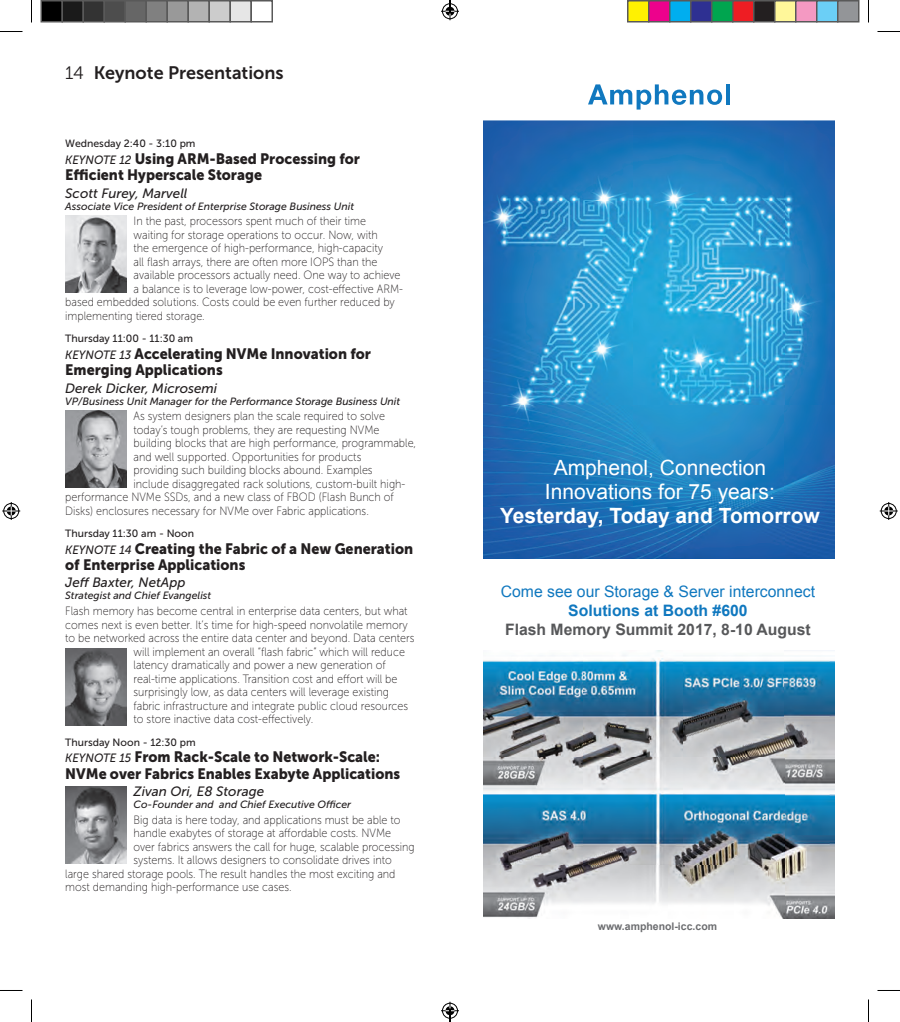
<style>
.page{position:relative;width:900px;height:1022px;background:#fff}
.page>*{position:absolute;margin:0;border:0;box-sizing:border-box;transform-origin:0 0}
.t1{font:21px/24px "Arial";color:#fff;text-align:center}
.t2{font:700 21px "Arial";color:#fff}
.t3{font:18px "Museo Sans 700";color:#231f20}
.t4{font:15.75px "Arial";color:#1078bf}
.t5{font:700 15.75px "Arial";color:#57585a}
.t6{font:700 15.75px "Arial";color:#1078bf}
.t7{font:15px/16.5px "Museo Sans 900";color:#231f20;scale:.95 1}
.t8{font:italic 13.5px "Museo Sans 500";color:#231f20}
.t9{font:12px "Museo Sans 100";color:#231f20;scale:.9 1}
.t10{font:italic 10.5px "Museo Sans 500";color:#231f20}
.t11{font:10.5px "Museo Sans 500";color:#231f20}
.t12{font:700 10.5px "Arial";color:#6c6d70}
.s1{font-family:"Museo Sans 300"}
.s2{font-family:"Museo Sans 500";font-style:italic;font-size:12px}
</style>
<div class="page">
<img style="left:65px;top:410px;width:62px;height:77px">
<img style="left:65px;top:648px;width:62px;height:77px">
<img style="left:65px;top:786px;width:62px;height:77px">
<img style="left:65px;top:215px;width:62px;height:77px">
<img style="left:484px;top:120px;width:350px;height:439px">
<svg style="left:588px;top:84px;width:142px;height:26px"></svg>
<hr style="left:726px;top:84px;width:4px;height:20px;background:#1078bf">
<img style="left:484px;top:651px;width:350px;height:267px">
<svg style="left:0;top:31px;width:22px;height:1px"></svg>
<svg style="left:878px;top:31px;width:22px;height:1px"></svg>
<svg style="left:0;top:990px;width:22px;height:1px"></svg>
<svg style="left:878px;top:990px;width:22px;height:1px"></svg>
<svg style="left:31px;top:0;width:1px;height:22px"></svg>
<svg style="left:31px;top:999px;width:1px;height:23px"></svg>
<svg style="left:868px;top:0;width:1px;height:22px"></svg>
<svg style="left:868px;top:999px;width:1px;height:23px"></svg>
<svg style="left:2px;top:502px;width:18px;height:18px"></svg>
<svg style="left:880px;top:502px;width:18px;height:18px"></svg>
<div style="left:41px;top:1px;width:21px;height:21px;background:#000"></div>
<div style="left:40px;top:0;width:23px;height:22px;border:2px solid #595959"></div>
<div style="left:62px;top:1px;width:21px;height:21px;background:#1a1a1a"></div>
<div style="left:62px;top:0;width:22px;height:22px;border:2px solid #595959"></div>
<div style="left:83px;top:1px;width:21px;height:21px;background:#333"></div>
<div style="left:82px;top:0;width:23px;height:22px;border:2px solid #595959"></div>
<div style="left:104px;top:1px;width:21px;height:21px;background:#4d4d4d"></div>
<div style="left:104px;top:0;width:22px;height:22px;border:2px solid #595959"></div>
<div style="left:125px;top:1px;width:21px;height:21px;background:#666"></div>
<div style="left:124px;top:0;width:23px;height:22px;border:2px solid #595959"></div>
<div style="left:146px;top:1px;width:21px;height:21px;background:#808080"></div>
<div style="left:146px;top:0;width:22px;height:22px;border:2px solid #595959"></div>
<div style="left:167px;top:1px;width:21px;height:21px;background:#999"></div>
<div style="left:166px;top:0;width:23px;height:22px;border:2px solid #595959"></div>
<div style="left:188px;top:1px;width:21px;height:21px;background:#b3b3b3"></div>
<div style="left:188px;top:0;width:22px;height:22px;border:2px solid #595959"></div>
<div style="left:209px;top:1px;width:21px;height:21px;background:#ccc"></div>
<div style="left:208px;top:0;width:23px;height:22px;border:2px solid #595959"></div>
<div style="left:230px;top:1px;width:21px;height:21px;background:#e6e6e6"></div>
<div style="left:230px;top:0;width:22px;height:22px;border:2px solid #595959"></div>
<div style="left:250px;top:0;width:23px;height:22px;border:2px solid #595959"></div>
<div style="left:628px;top:1px;width:21px;height:21px;background:#fff101"></div>
<div style="left:627px;top:0;width:23px;height:22px;border:2px solid #595959"></div>
<div style="left:649px;top:1px;width:21px;height:21px;background:#ed028c"></div>
<div style="left:648px;top:0;width:22px;height:22px;border:2px solid #595959"></div>
<div style="left:670px;top:1px;width:21px;height:21px;background:#00aeef"></div>
<div style="left:669px;top:0;width:23px;height:22px;border:2px solid #595959"></div>
<div style="left:691px;top:1px;width:21px;height:21px;background:#2e3092"></div>
<div style="left:690px;top:0;width:22px;height:22px;border:2px solid #595959"></div>
<div style="left:712px;top:1px;width:21px;height:21px;background:#00a54f"></div>
<div style="left:711px;top:0;width:23px;height:22px;border:2px solid #595959"></div>
<div style="left:733px;top:1px;width:21px;height:21px;background:#ee1d23"></div>
<div style="left:732px;top:0;width:22px;height:22px;border:2px solid #595959"></div>
<div style="left:754px;top:1px;width:21px;height:21px;background:#231f20"></div>
<div style="left:753px;top:0;width:23px;height:22px;border:2px solid #595959"></div>
<div style="left:775px;top:1px;width:21px;height:21px;background:#fff79a"></div>
<div style="left:774px;top:0;width:22px;height:22px;border:2px solid #595959"></div>
<div style="left:796px;top:1px;width:21px;height:21px;background:#f499c2"></div>
<div style="left:795px;top:0;width:23px;height:22px;border:2px solid #595959"></div>
<div style="left:817px;top:1px;width:21px;height:21px;background:#6bcff6"></div>
<div style="left:816px;top:0;width:22px;height:22px;border:2px solid #595959"></div>
<div style="left:838px;top:1px;width:21px;height:21px;background:#939598"></div>
<div style="left:837px;top:0;width:23px;height:22px;border:2px solid #595959"></div>
<svg style="left:441px;top:0;width:18px;height:20px"></svg>
<svg style="left:441px;top:1001px;width:18px;height:21px"></svg>
<h2 class="t3" style="left:65px;top:63px;width:220px"><span class="s1">14</span> Keynote Presentations</h2>
<p class="t11" style="left:65px;top:138px;width:132px">Wednesday 2:40 - 3:10 pm</p>
<p class="t7" style="left:65px;top:150px;width:312px"><span class="s2">Keynote 12</span> Using ARM-Based Processing for<br>Efficient Hyperscale Storage</p>
<p class="t8" style="left:65px;top:185px;width:124px">Scott Furey, Marvell</p>
<p class="t10" style="left:65px;top:200px;width:290px">Associate Vice President of Enterprise Storage Business Unit</p>
<p class="t9" style="left:134px;top:215px;width:260px">In the past, processors spent much of their time</p>
<p class="t9" style="left:134px;top:228px;width:273px">waiting for storage operations to occur. Now, with</p>
<p class="t9" style="left:134px;top:242px;width:279px">the emergence of high-performance, high-capacity</p>
<p class="t9" style="left:134px;top:255px;width:272px">all flash arrays, there are often more IOPS than the</p>
<p class="t9" style="left:134px;top:269px;width:298px">available processors actually need. One way to achieve</p>
<p class="t9" style="left:134px;top:282px;width:301px">a balance is to leverage low-power, cost-effective ARM-</p>
<p class="t9" style="left:65px;top:296px;width:368px">based embedded solutions. Costs could be even further reduced by</p>
<p class="t9" style="left:65px;top:309px;width:157px">implementing tiered storage.</p>
<p class="t11" style="left:65px;top:333px;width:129px">Thursday 11:00 - 11:30 am</p>
<p class="t7" style="left:65px;top:345px;width:323px"><span class="s2">Keynote 13</span> Accelerating NVMe Innovation for<br>Emerging Applications</p>
<p class="t8" style="left:65px;top:380px;width:154px">Derek Dicker, Microsemi</p>
<p class="t10" style="left:65px;top:395px;width:337px">VP/Business Unit Manager for the Performance Storage Business Unit</p>
<p class="t9" style="left:134px;top:410px;width:281px">As system designers plan the scale required to solve</p>
<p class="t9" style="left:134px;top:423px;width:275px">today’s tough problems, they are requesting NVMe</p>
<p class="t9" style="left:134px;top:437px;width:316px">building blocks that are high performance, programmable,</p>
<p class="t9" style="left:134px;top:450px;width:255px">and well supported. Opportunities for products</p>
<p class="t9" style="left:134px;top:464px;width:267px">providing such building blocks abound. Examples</p>
<p class="t9" style="left:134px;top:477px;width:304px">include disaggregated rack solutions, custom-built high-</p>
<p class="t9" style="left:65px;top:491px;width:367px">performance NVMe SSDs, and a new class of FBOD (Flash Bunch of</p>
<p class="t9" style="left:65px;top:504px;width:339px">Disks) enclosures necessary for NVMe over Fabric applications.</p>
<p class="t11" style="left:65px;top:528px;width:130px">Thursday 11:30 am - Noon</p>
<p class="t7" style="left:65px;top:540px;width:368px"><span class="s2">Keynote 14</span> Creating the Fabric of a N ew Generation of Enterprise Applications</p>
<p class="t8" style="left:65px;top:575px;width:122px">Jeff Baxter, NetApp</p>
<p class="t10" style="left:65px;top:590px;width:148px">Strategist and Chief Evangelist</p>
<p class="t9" style="left:65px;top:604px;width:382px">Flash memory has become central in enterprise data centers, but what</p>
<p class="t9" style="left:65px;top:618px;width:382px">comes next is even better. It’s time for high-speed nonvolatile memory</p>
<p class="t9" style="left:65px;top:631px;width:390px">to be networked across the entire data center and beyond. Data centers</p>
<p class="t9" style="left:134px;top:645px;width:303px">will implement an overall “flash fabric” which will reduce</p>
<p class="t9" style="left:134px;top:658px;width:282px">latency dramatically and power a new generation of</p>
<p class="t9" style="left:134px;top:672px;width:295px">real-time applications. Transition cost and effort will be</p>
<p class="t9" style="left:134px;top:685px;width:285px">surprisingly low, as data centers will leverage existing</p>
<p class="t9" style="left:134px;top:699px;width:307px">fabric infrastructure and integrate public cloud resources</p>
<p class="t9" style="left:134px;top:712px;width:201px">to store inactive data cost-effectively.</p>
<p class="t11" style="left:65px;top:736px;width:132px">Thursday Noon - 12:30 pm</p>
<p class="t7" style="left:65px;top:748px;width:354px"><span class="s2">Keynote 15</span> From Rack-Scale to N etwork-Scale:<br>NVMe over Fabrics Enables Exabyte Applications</p>
<p class="t8" style="left:134px;top:783px;width:132px">Zivan Ori, E8 Storage</p>
<p class="t10" style="left:134px;top:798px;width:219px">Co-Founder and and Chief Executive Officer</p>
<p class="t9" style="left:134px;top:813px;width:298px">Big data is here today, and applications must be able to</p>
<p class="t9" style="left:134px;top:826px;width:288px">handle exabytes of storage at affordable costs. NVMe</p>
<p class="t9" style="left:134px;top:840px;width:314px">over fabrics answers the call for huge, scalable processing</p>
<p class="t9" style="left:134px;top:853px;width:288px">systems. It allows designers to consolidate drives into</p>
<p class="t9" style="left:65px;top:867px;width:368px">large shared storage pools. The result handles the most exciting and</p>
<p class="t9" style="left:65px;top:880px;width:253px">most demanding high-performance use cases.</p>
<h1 class="t1" style="left:545px;top:456px;width:231px">Amphenol, Connection<br>Innovations for 75 years:</h1>
<h1 class="t2" style="left:500px;top:502px;width:321px">Yesterday, Today and Tomorrow</h1>
<h3 class="t4" style="left:501px;top:581px;width:316px">Come see our Storage &amp; Server interconnect</h3>
<h3 class="t6" style="left:568px;top:600px;width:181px">Solutions at Booth #600</h3>
<h3 class="t5" style="left:505px;top:619px;width:307px">Flash Memory Summit 2017, 8-10 August</h3>
<p class="t12" style="left:598px;top:919px;width:121px">www.amphenol-icc.com</p>
</div>
